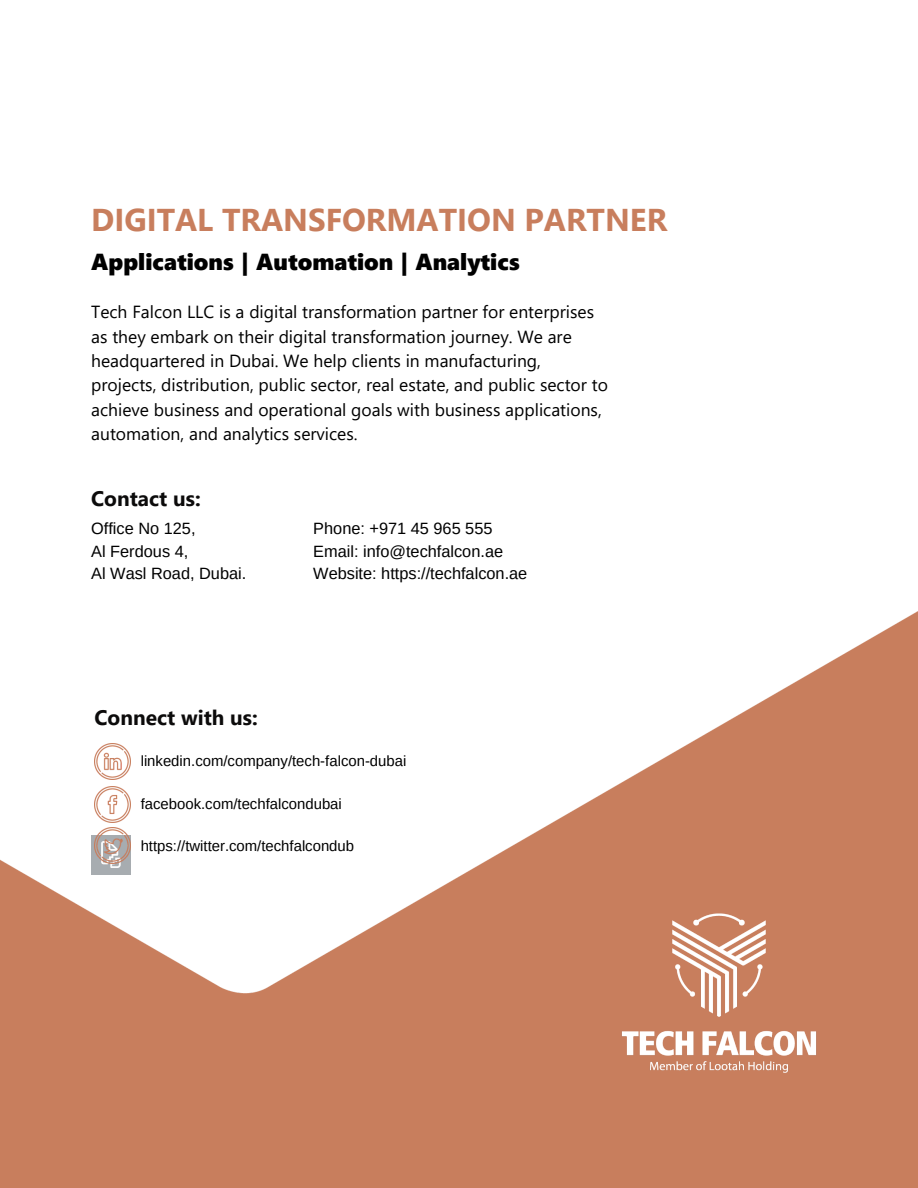
<style>
.page{position:relative;width:918px;height:1188px;background:#fff}
.page>*{position:absolute;margin:0;border:0;box-sizing:border-box;transform-origin:0 0}
.t1{font:700 31.5px "Segoe UI";color:#c87e5d}
.t2{font:23.1px "Segoe UI Black";color:#000}
.t3{font:700 21px "Segoe UI";color:#0c0b0b}
.t4{font:17.55px/24.5px "Segoe UI";color:#000}
.t5{font:16.35px "Arimo";color:#000}
.t6{font:14.85px "Arimo";color:#000}
</style>
<div class="page">
<img style="left:0;top:611px;width:918px;height:577px">
<img style="left:612px;top:885px;width:214px;height:215px">
<div style="left:92px;top:835px;width:39px;height:40px;background:#a7acb0"></div>
<svg style="left:103px;top:864px;width:18px;height:4px"></svg>
<img style="left:94px;top:744px;width:36px;height:36px">
<img style="left:94px;top:786px;width:36px;height:36px">
<img style="left:94px;top:828px;width:36px;height:36px">
<p class="t1" style="left:91px;top:197px;width:577px">DIGITAL TRANSFORMATION PARTNER</p>
<p class="t2" style="left:91px;top:245px;width:430px">Applications | Automation | Analytics</p>
<p class="t4" style="left:91px;top:299px;width:518px">Tech Falcon LLC is a digital transformation partner for enterprises as they embark on their digital transformation journey. We are headquartered in Dubai. We help clients in manufacturing, projects, distribution, public sector, real estate, and public sector to achieve business and operational goals with business applications, automation, and analytics services.</p>
<p class="t3" style="left:91px;top:483px;width:111px">Contact us:</p>
<p class="t5" style="left:91px;top:519px;width:106px">Office No 125,</p>
<p class="t5" style="left:91px;top:542px;width:99px">Al Ferdous 4,</p>
<p class="t5" style="left:91px;top:564px;width:157px">Al Wasl Road, Dubai.</p>
<p class="t5" style="left:313px;top:519px;width:181px">Phone: +971 45 965 555</p>
<p class="t5" style="left:313px;top:542px;width:191px">Email: info@techfalcon.ae</p>
<p class="t5" style="left:313px;top:564px;width:216px">Website: https://techfalcon.ae</p>
<p class="t3" style="left:94px;top:703px;width:165px">Connect with us:</p>
<p class="t6" style="left:141px;top:753px;width:267px">linkedin.com/company/tech-falcon-dubai</p>
<p class="t6" style="left:141px;top:796px;width:203px">facebook.com/techfalcondubai</p>
<p class="t6" style="left:141px;top:837px;width:215px">https://twitter.com/techfalcondub</p>
</div>
